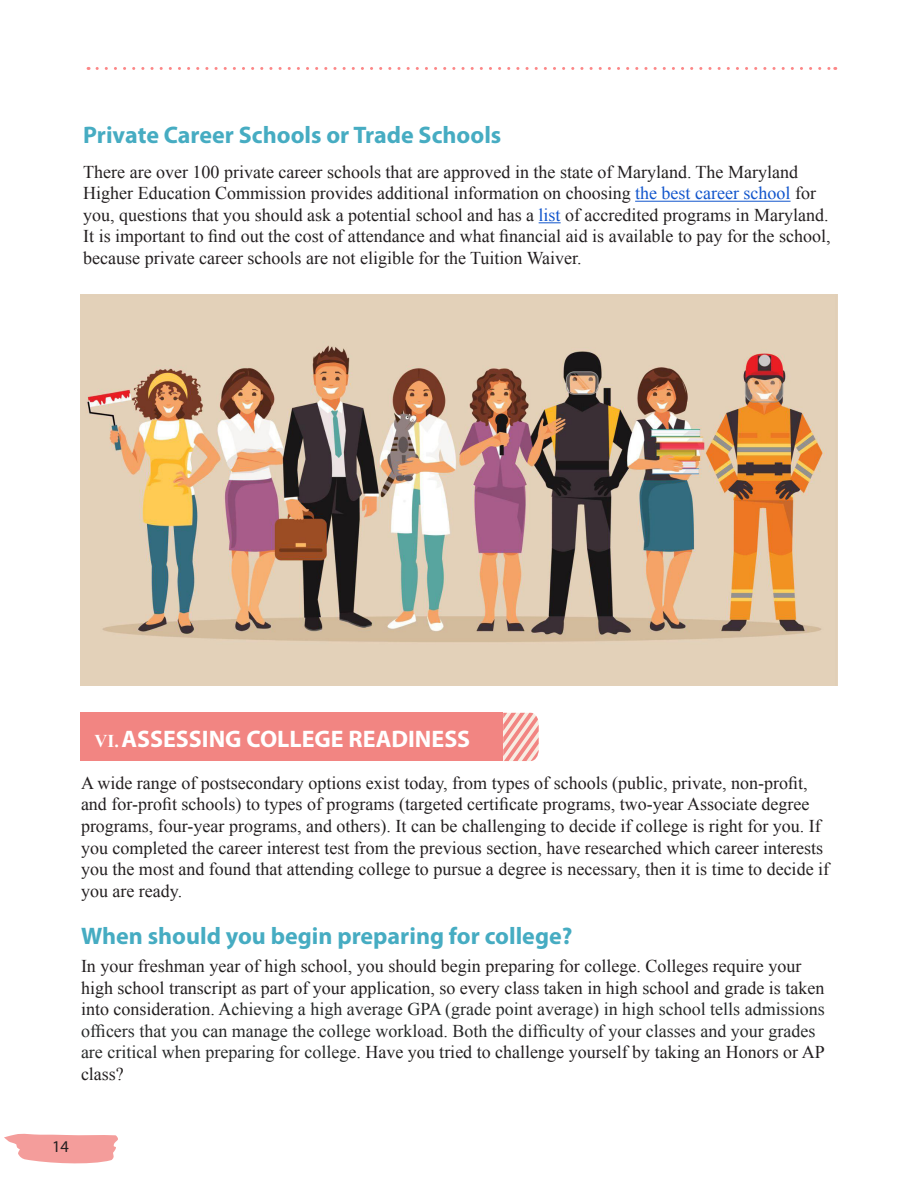
<style>
.page{position:relative;width:918px;height:1188px;background:#fff}
.page>*{position:absolute;margin:0;border:0;box-sizing:border-box;transform-origin:0 0}
.t1{font:700 24px "Myriad Pro";color:#46acc2}
.t2{font:700 24px "Myriad Pro";color:#fff}
.t3{font:18px/21.6px "Times New Roman";color:#231f20}
.t4{font:16.5px "Myriad Pro";color:#231f20}
.s1{color:#15c}
.s2{font-family:"Times New Roman";font-size:18px}
.s3{color:#272929}
</style>
<div class="page">
<svg style="left:4px;top:1133px;width:114px;height:31px"></svg>
<svg style="left:97px;top:67px;width:739px;height:3px"></svg>
<div style="left:81px;top:713px;width:422px;height:48px;background:#f28582"></div>
<svg style="left:503px;top:713px;width:36px;height:48px;background:#f4b9b2"></svg>
<hr style="left:635px;top:201px;width:156px;height:1px;background:#15c">
<svg style="left:539px;top:222px;width:22px;height:1px"></svg>
<img style="left:81px;top:294px;width:756px;height:391px">
<p class="t1" style="left:83px;top:119px;width:420px">Private Career Schools or Trade Schools</p>
<p class="t3" style="left:83px;top:161px;width:749px">There are over 100 private career schools that are approved in the state of Maryland. The Maryland Higher Education Commission provides additional information on choosing <span class="s1">the best career school</span> for you, questions that you should ask a potential school and has a <span class="s1">list</span> of accredited programs in Maryland.<br>It is important to find out the cost of attendance and what financial aid is available to pay for the school, because private career schools are not eligible for the Tuition Waiver.</p>
<p class="t2" style="left:94px;top:723px;width:377px"><span class="s2">VI.</span>ASSESSING COLLEGE READINESS</p>
<p class="t3" style="left:81px;top:772px;width:750px">A wide range of postsecondary options exist today, from types of schools (public, private, non-profit, and for-profit schools) to types of programs (targeted certificate programs, two-year Associate degree programs, four-year programs, and others). It can be challenging to decide if college is right for you. If you completed the career interest test from the previous section, have researched which career interests you the most and found that attending college to pursue a degree is necessary, then it is time to decide if you are ready.</p>
<p class="t1" style="left:81px;top:920px;width:493px">When should you begin preparing for college?</p>
<p class="t3" style="left:81px;top:955px;width:745px">In your freshman year of high school, you should begin preparing for college. Colleges require your high school transcript as part of your application, so every class taken in high school and grade is taken into consideration. <span class="s3">Achieving a high average GPA (grade point average) in high school tells admissions officers that you can manage the college workload. Both the difficulty of your classes and your grades are critical when preparing for college</span>. Have you tried to challenge yourself by taking an Honors or AP class?</p>
<p class="t4" style="left:52px;top:1136px;width:18px">14</p>
</div>
